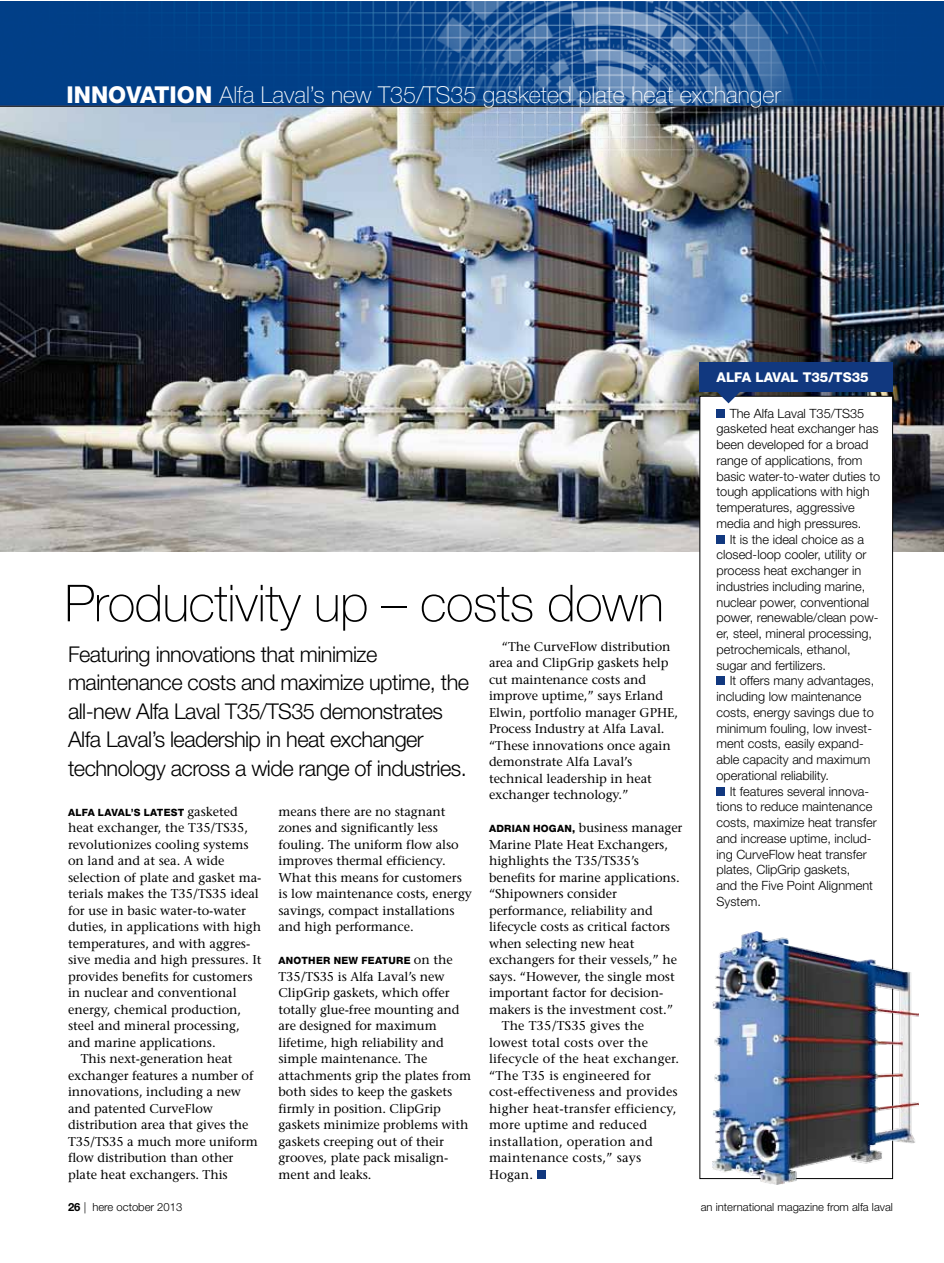
<style>
.page{position:relative;width:944px;height:1263px;background:#fff}
.page>*{position:absolute;margin:0;border:0;box-sizing:border-box;transform-origin:0 0}
.t1{font:100 51px "Helvetica Neue LT Std";letter-spacing:-.01em;color:#000}
.t2{font:100 23.25px "Helvetica Neue LT Std";color:#fff}
.t3{font:300 21.75px/28.5px "Helvetica Neue LT Std";letter-spacing:-.025em;color:#000}
.t4{font:800 13.5px "Helvetica Neue LT Std";color:#fff}
.t5{font:500 12.75px/16.5px "Stone Serif Std";letter-spacing:-.005em;color:#000}
.t6{font:300 12.75px/15.8px "Helvetica Neue LT Std";color:#000}
.t7{font:500 12.75px "Stone Serif Std";letter-spacing:.015em;color:#000}
.t8{font:300 11.25px "Helvetica Neue LT Std";color:#000}
.t9{font:800 10.05px "Helvetica Neue LT Std";letter-spacing:.025em;color:#000}
.s1{font-weight:800}
.s2{font-family:"Helvetica Neue LT Std";font-weight:800;font-size:10.05px}
.s3{font-family:"Stone Serif Std";font-weight:500;font-size:12.75px}
.s4{font-weight:700}
</style>
<div class="page">
<img style="left:0;top:191px;width:944px;height:361px">
<div style="left:700px;top:396px;width:193px;height:782px;background:#fff"></div>
<div style="left:699px;top:362px;width:194px;height:30px;background:#11387f"></div>
<div style="left:716px;top:409px;width:9px;height:9px;background:#11387f"></div>
<div style="left:716px;top:535px;width:9px;height:9px;background:#11387f"></div>
<div style="left:716px;top:676px;width:9px;height:9px;background:#11387f"></div>
<div style="left:716px;top:787px;width:9px;height:9px;background:#11387f"></div>
<svg style="left:716px;top:392px;width:25px;height:11px"></svg>
<img style="left:0;top:1px;width:944px;height:190px">
<hr style="left:0;top:106px;width:944px;height:1px;background:#000">
<div style="left:537px;top:1170px;width:9px;height:9px;background:#11387f"></div>
<img style="left:712px;top:931px;width:206px;height:253px">
<h2 class="t2" style="left:67px;top:81px;width:716px"><span class="s1">INNOVATION</span> Alfa Laval’s new T35/TS35 gasketed plate heat exchanger</h2>
<h1 class="t1" style="left:65px;top:574px;width:601px">Productivity up – costs down</h1>
<h3 class="t3" style="left:68px;top:639px;width:403px">Featuring innovations that minimize maintenance costs and maximize uptime, the all-new Alfa Laval T35/TS35 demonstrates Alfa Laval’s leadership in heat exchanger technology across a wide range of industries.</h3>
<p class="t5" style="left:489px;top:638px;width:191px;text-indent:13px">“The CurveFlow distribution area and ClipGrip gaskets help cut maintenance costs and improve uptime,” says Erland<br>Elwin, portfolio manager GPHE,<br>Process Industry at Alfa Laval. “These innovations once again demonstrate Alfa Laval’s technical leadership in heat exchanger technology.”</p>
<p class="t5" style="left:489px;top:820px;width:195px"><span class="s2">ADRIAN HOGAN,</span> business manager</p>
<p class="t5" style="left:489px;top:836px;width:181px">Marine Plate Heat Exchangers,</p>
<p class="t5" style="left:489px;top:853px;width:152px">highlights the T35/TS35’s</p>
<p class="t5" style="left:489px;top:869px;width:192px">benefits for marine applications.</p>
<p class="t5" style="left:489px;top:886px;width:129px">“Shipowners consider</p>
<p class="t5" style="left:489px;top:902px;width:165px">performance, reliability and</p>
<p class="t5" style="left:489px;top:919px;width:183px">lifecycle costs as critical factors</p>
<p class="t5" style="left:489px;top:935px;width:147px">when selecting new heat</p>
<p class="t5" style="left:489px;top:952px;width:190px">exchangers for their vessels,” he</p>
<p class="t5" style="left:489px;top:968px;width:187px">says. “However, the single most</p>
<p class="t5" style="left:489px;top:985px;width:176px">important factor for decision-</p>
<p class="t5" style="left:489px;top:1001px;width:186px">makers is the investment cost.”</p>
<p class="t7" style="left:502px;top:1018px;width:144px">The T35/TS35 gives the</p>
<p class="t7" style="left:489px;top:1035px;width:161px">lowest total costs over the</p>
<p class="t7" style="left:489px;top:1051px;width:192px">lifecycle of the heat exchanger.</p>
<p class="t7" style="left:489px;top:1068px;width:164px">“The T35 is engineered for</p>
<p class="t7" style="left:489px;top:1084px;width:190px">cost-effectiveness and provides</p>
<p class="t7" style="left:489px;top:1101px;width:189px">higher heat-transfer efficiency,</p>
<p class="t7" style="left:489px;top:1117px;width:160px">more uptime and reduced</p>
<p class="t7" style="left:489px;top:1134px;width:165px">installation, operation and</p>
<p class="t7" style="left:489px;top:1150px;width:154px">maintenance costs,” says</p>
<p class="t5" style="left:489px;top:1166px;width:46px">Hogan.</p>
<p class="t5" style="left:279px;top:803px;width:195px">means there are no stagnant zones and significantly less fouling. The uniform flow also improves thermal efficiency.<br>What this means for customers is low maintenance costs, energy savings, compact installations and high performance.</p>
<p class="t9" style="left:279px;top:955px;width:176px">ANOTHER NEW FEATURE <span class="s3">on the</span></p>
<p class="t5" style="left:279px;top:968px;width:194px">T35/TS35 is Alfa Laval’s new<br>ClipGrip gaskets, which offer totally glue-free mounting and are designed for maximum lifetime, high reliability and simple maintenance. The attachments grip the plates from both sides to keep the gaskets firmly in position. ClipGrip gaskets minimize problems with gaskets creeping out of their grooves, plate pack misalign&shy;ment and leaks.</p>
<p class="t9" style="left:68px;top:806px;width:171px">ALFA LAVAL’S LATEST <span class="s3">gasketed</span></p>
<p class="t5" style="left:68px;top:820px;width:181px">heat exchanger, the T35/TS35,</p>
<p class="t5" style="left:68px;top:836px;width:182px">revolutionizes cooling systems</p>
<p class="t5" style="left:68px;top:853px;width:158px">on land and at sea. A wide</p>
<p class="t5" style="left:68px;top:869px;width:195px">selection of plate and gasket ma-</p>
<p class="t5" style="left:68px;top:886px;width:192px">terials makes the T35/TS35 ideal</p>
<p class="t5" style="left:68px;top:902px;width:179px">for use in basic water-to-water</p>
<p class="t5" style="left:68px;top:919px;width:195px">duties, in applications with high</p>
<p class="t5" style="left:68px;top:935px;width:184px">temperatures, and with aggres-</p>
<p class="t5" style="left:68px;top:952px;width:195px">sive media and high pressures. It</p>
<p class="t5" style="left:68px;top:968px;width:186px">provides benefits for customers</p>
<p class="t5" style="left:68px;top:985px;width:170px">in nuclear and conventional</p>
<p class="t5" style="left:68px;top:1001px;width:175px">energy, chemical production,</p>
<p class="t5" style="left:68px;top:1018px;width:173px">steel and mineral processing,</p>
<p class="t5" style="left:68px;top:1034px;width:149px">and marine applications.</p>
<p class="t5" style="left:81px;top:1051px;width:153px">This next-generation heat</p>
<p class="t5" style="left:68px;top:1067px;width:187px">exchanger features a number of</p>
<p class="t5" style="left:68px;top:1084px;width:175px">innovations, including a new</p>
<p class="t5" style="left:68px;top:1100px;width:146px">and patented CurveFlow</p>
<p class="t5" style="left:68px;top:1117px;width:182px">distribution area that gives the</p>
<p class="t5" style="left:68px;top:1133px;width:191px">T35/TS35 a much more uniform</p>
<p class="t5" style="left:68px;top:1150px;width:167px">flow distribution than other</p>
<p class="t5" style="left:68px;top:1166px;width:161px">plate heat exchangers. This</p>
<p class="t4" style="left:716px;top:369px;width:154px">ALFA LAVAL T35/TS35</p>
<p class="t6" style="left:716px;top:405px;width:165px;text-indent:13px">The Alfa Laval T35/TS35 gasketed heat exchanger has been developed for a broad range of applications, from basic water-to-water duties to tough applications with high temperatures, aggressive media and high pressures.</p>
<p class="t6" style="left:716px;top:531px;width:164px;text-indent:13px">It is the ideal choice as a closed-loop cooler, utility or process heat exchanger in industries including marine, nuclear power, conventional power, renewable/clean pow&shy;er, steel, mineral processing, petrochemicals, ethanol, sugar and fertilizers.</p>
<p class="t6" style="left:716px;top:673px;width:159px;text-indent:13px">It offers many advantages, including low maintenance costs, energy savings due to minimum fouling, low invest&shy;ment costs, easily expand&shy;able capacity and maximum operational reliability.</p>
<p class="t6" style="left:716px;top:783px;width:162px;text-indent:13px">It features several innova&shy;tions to reduce maintenance costs, maximize heat transfer and increase uptime, includ&shy;ing CurveFlow heat transfer plates, ClipGrip gaskets,<br>and the Five Point Alignment<br>System.</p>
<p class="t8" style="left:68px;top:1200px;width:116px"><span class="s4">26</span> | here october 2013</p>
<p class="t8" style="left:701px;top:1200px;width:194px">an international magazine from alfa laval</p>
</div>
